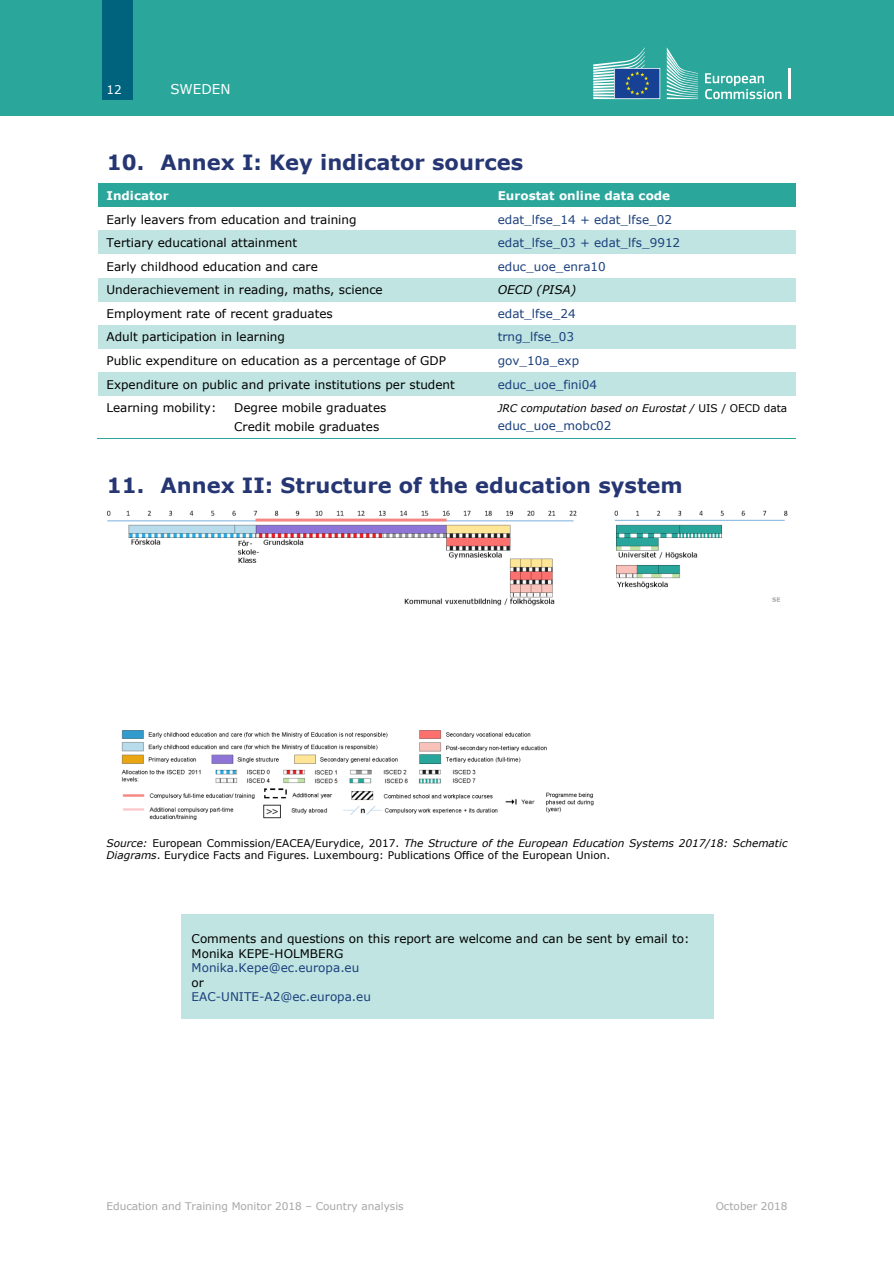
<style>
.page{position:relative;width:894px;height:1263px;background:#fff}
.page>*{position:absolute;margin:0;border:0;box-sizing:border-box;transform-origin:0 0}
.t1{font:700 21px "Verdana";color:#263673}
.t2{font:13.5px "Verdana";color:#fff}
.t3{font:12px "Verdana";color:#000}
.t4{font:12px "Verdana";color:#1a3f7c}
.t5{font:700 12px "Verdana";color:#fff}
.t6{font:italic 12px "Verdana";color:#000}
.t7{font:12px "Verdana";color:#fff}
.t8{font:10.5px/12.8px "Verdana";color:#000}
.t9{font:10.5px "Verdana";color:#a6a6a6}
.t10{font:italic 10.5px "Verdana";color:#000}
.s1{font-style:normal}
.s2{font-style:italic}
</style>
<div class="page">
<div style="left:0;top:0;width:893px;height:116px;background:#2aa69b"></div>
<div style="left:102px;top:0;width:31px;height:99px;background:#00637e"></div>
<svg style="left:705px;top:73px;width:76px;height:26px"></svg>
<hr style="left:788px;top:68px;width:2px;height:31px;background:#fff">
<svg style="left:666px;top:47px;width:31px;height:52px"></svg>
<svg style="left:593px;top:47px;width:67px;height:52px"></svg>
<div style="left:98px;top:183px;width:391px;height:24px;background:#2aa69b"></div>
<div style="left:489px;top:183px;width:306px;height:24px;background:#2aa69b"></div>
<div style="left:98px;top:231px;width:391px;height:23px;background:#bfe4e1"></div>
<div style="left:489px;top:231px;width:306px;height:23px;background:#bfe4e1"></div>
<div style="left:98px;top:278px;width:391px;height:23px;background:#bfe4e1"></div>
<div style="left:489px;top:278px;width:306px;height:23px;background:#bfe4e1"></div>
<div style="left:98px;top:325px;width:391px;height:24px;background:#bfe4e1"></div>
<div style="left:489px;top:325px;width:306px;height:24px;background:#bfe4e1"></div>
<div style="left:98px;top:372px;width:391px;height:24px;background:#bfe4e1"></div>
<div style="left:489px;top:372px;width:306px;height:24px;background:#bfe4e1"></div>
<hr style="left:97px;top:438px;width:392px;height:1px;background:#2aa69b">
<hr style="left:489px;top:438px;width:306px;height:1px;background:#2aa69b">
<div style="left:181px;top:915px;width:531px;height:16px;background:#bfe4e1"></div>
<div style="left:181px;top:931px;width:531px;height:73px;background:#bfe4e1"></div>
<div style="left:181px;top:1004px;width:531px;height:15px;background:#bfe4e1"></div>
<img style="left:107px;top:510px;width:680px;height:311px">
<p class="t7" style="left:106px;top:82px;width:17px">12</p>
<p class="t2" style="left:170px;top:81px;width:62px">SWEDEN</p>
<h1 class="t1" style="left:107px;top:149px;width:417px">10. Annex I: Key indicator sources</h1>
<p class="t5" style="left:106px;top:188px;width:64px">Indicator</p>
<p class="t5" style="left:497px;top:188px;width:174px">Eurostat online data code</p>
<p class="t3" style="left:106px;top:212px;width:251px">Early leavers from education and training</p>
<p class="t4" style="left:497px;top:212px;width:176px">edat_lfse_14 + edat_lfse_02</p>
<p class="t3" style="left:106px;top:235px;width:192px">Tertiary educational attainment</p>
<p class="t4" style="left:497px;top:235px;width:184px">edat_lfse_03 + edat_lfs_9912</p>
<p class="t3" style="left:106px;top:259px;width:213px">Early childhood education and care</p>
<p class="t4" style="left:497px;top:259px;width:110px">educ_uoe_enra10</p>
<p class="t3" style="left:106px;top:282px;width:278px">Underachievement in reading, maths, science</p>
<p class="t6" style="left:497px;top:282px;width:80px">OECD (PISA)</p>
<p class="t3" style="left:106px;top:306px;width:228px">Employment rate of recent graduates</p>
<p class="t4" style="left:497px;top:306px;width:79px">edat_lfse_24</p>
<p class="t3" style="left:106px;top:329px;width:180px">Adult participation in learning</p>
<p class="t4" style="left:497px;top:329px;width:78px">trng_lfse_03</p>
<p class="t3" style="left:106px;top:353px;width:341px">Public expenditure on education as a percentage of GDP</p>
<p class="t4" style="left:497px;top:353px;width:83px">gov_10a_exp</p>
<p class="t3" style="left:106px;top:377px;width:350px">Expenditure on public and private institutions per student</p>
<p class="t4" style="left:497px;top:377px;width:101px">educ_uoe_fini04</p>
<p class="t3" style="left:106px;top:400px;width:111px">Learning mobility:</p>
<p class="t3" style="left:234px;top:400px;width:154px">Degree mobile graduates</p>
<p class="t3" style="left:234px;top:419px;width:146px">Credit mobile graduates</p>
<p class="t10" style="left:497px;top:401px;width:291px">JRC computation based on Eurostat / <span class="s1">UIS / OECD data</span></p>
<p class="t4" style="left:497px;top:418px;width:115px">educ_uoe_mobc02</p>
<h1 class="t1" style="left:107px;top:472px;width:577px">11. Annex II: Structure of the education system</h1>
<p class="t8" style="left:106px;top:836px;width:682px"><span class="s2">Source:</span> European Commission/EACEA/Eurydice, 2017. <span class="s2">The Structure of the European Education Systems 2017/18: Schematic<br>Diagrams</span>. Eurydice Facts and Figures. Luxembourg: Publications Office of the European Union.</p>
<p class="t3" style="left:191px;top:931px;width:499px">Comments and questions on this report are welcome and can be sent by email to:</p>
<p class="t3" style="left:191px;top:946px;width:153px">Monika KEPE-HOLMBERG</p>
<p class="t4" style="left:191px;top:960px;width:169px">Monika.Kepe@ec.europa.eu</p>
<p class="t3" style="left:191px;top:975px;width:14px">or</p>
<p class="t4" style="left:191px;top:989px;width:181px">EAC-UNITE-A2@ec.europa.eu</p>
<p class="t9" style="left:106px;top:1200px;width:299px">Education and Training Monitor 2018 – Country analysis</p>
<p class="t9" style="left:715px;top:1200px;width:73px">October 2018</p>
</div>
